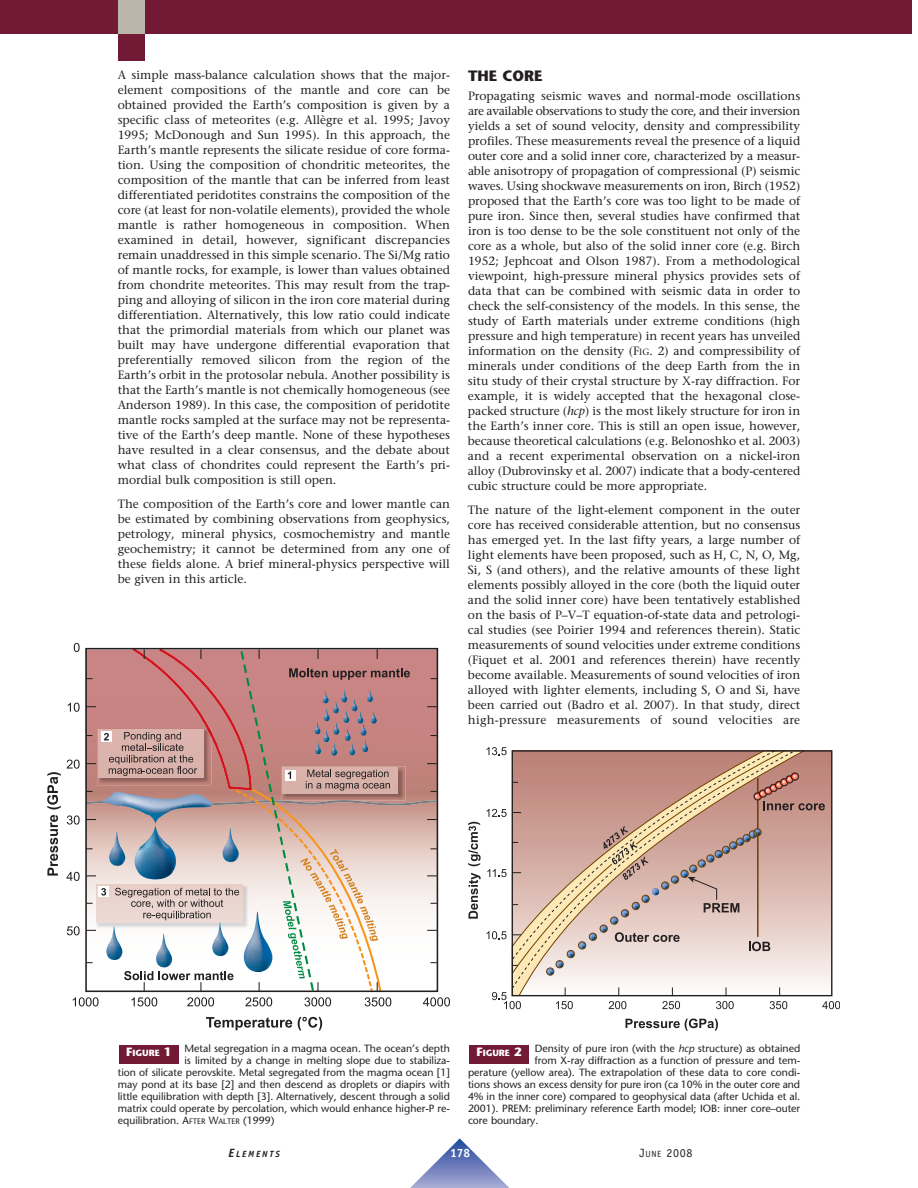
<style>
.page{position:relative;width:918px;height:1188px;background:#fff}
.page>*{position:absolute;margin:0;border:0;box-sizing:border-box;transform-origin:0 0}
.t1{font:700 15px "Stone Sans";color:#231f20}
.t2{font:12px/15px "Stone Serif";color:#231f20;text-align:justify}
.t3{font:12px "Officina Sans";color:#231f20}
.t4{font:700 12px "Officina Sans";color:#fff}
.t5{font:10.5px/12px "Stone Sans";color:#231f20;text-align:justify}
.t6{font:700 9px "Stone Sans";color:#fff}
.t7{font:italic 700 9px "Officina Sans";letter-spacing:.2em;color:#231f20}
.s1{font-size:9px}
.s2{font-style:italic}
.s3{font-size:12px}
.s4{font-size:7.8px}
</style>
<div class="page">
<svg style="left:410px;top:1138px;width:99px;height:50px"></svg>
<div style="left:0;top:0;width:911px;height:34px;background:#721935"></div>
<div style="left:118px;top:0;width:27px;height:34px;background:#bab6a9"></div>
<div style="left:118px;top:34px;width:27px;height:27px;background:#721935"></div>
<div style="left:470px;top:1046px;width:59px;height:18px;background:#721935"></div>
<div style="left:119px;top:1046px;width:59px;height:18px;background:#721935"></div>
<div style="left:511px;top:975px;width:285px;height:14px;background:#f9f3f2"></div>
<svg style="left:556px;top:987px;width:17px;height:22px"></svg>
<svg style="left:609px;top:987px;width:17px;height:22px"></svg>
<svg style="left:662px;top:987px;width:18px;height:22px"></svg>
<svg style="left:716px;top:987px;width:18px;height:22px"></svg>
<svg style="left:770px;top:987px;width:17px;height:22px"></svg>
<svg style="left:822px;top:1001px;width:18px;height:8px"></svg>
<svg style="left:626px;top:1019px;width:92px;height:12px"></svg>
<svg style="left:469px;top:873px;width:12px;height:46px"></svg>
<svg style="left:492px;top:992px;width:29px;height:17px"></svg>
<svg style="left:487px;top:747px;width:338px;height:228px;background:#d3b4a8"></svg>
<svg style="left:468px;top:822px;width:13px;height:44px"></svg>
<svg style="left:206px;top:1017px;width:86px;height:13px"></svg>
<svg style="left:298px;top:1017px;width:24px;height:14px"></svg>
<svg style="left:47px;top:643px;width:403px;height:363px"></svg>
<p class="t2" style="left:118px;top:68px;width:334px">A simple mass-balance calculation shows that the major&shy;element compositions of the mantle and core can be obtained provided the Earth’s composition is given by a specific class of meteorites (e.g. Allègre et al. 1995; Javoy 1995; McDonough and Sun 1995). In this approach, the Earth’s mantle represents the silicate residue of core forma&shy;tion. Using the composition of chondritic meteorites, the composition of the mantle that can be inferred from least differentiated peridotites constrains the composition of the core (at least for non-volatile elements), provided the whole mantle is rather homogeneous in composition. When examined in detail, however, significant discrepancies remain unaddressed in this simple scenario. The Si/Mg ratio of mantle rocks, for example, is lower than values obtained from chondrite meteorites. This may result from the trap&shy;ping and alloying of silicon in the iron core material during differentiation. Alternatively, this low ratio could indicate that the primordial materials from which our planet was built may have undergone differential evaporation that preferentially removed silicon from the region of the Earth’s orbit in the protosolar nebula. Another possibility is that the Earth’s mantle is not chemically homogeneous (see Anderson 1989). In this case, the composition of peridotite mantle rocks sampled at the surface may not be representa&shy;tive of the Earth’s deep mantle. None of these hypotheses have resulted in a clear consensus, and the debate about what class of chondrites could represent the Earth’s pri&shy;mordial bulk composition is still open.</p>
<p class="t2" style="left:118px;top:497px;width:334px">The composition of the Earth’s core and lower mantle can be estimated by combining observations from geophysics, petrology, mineral physics, cosmochemistry and mantle geochemistry; it cannot be determined from any one of these fields alone. A brief mineral-physics perspective will be given in this article.</p>
<p class="t1" style="left:468px;top:70px;width:76px">THE CORE</p>
<p class="t2" style="left:468px;top:90px;width:334px">Propagating seismic waves and normal-mode oscillations are available observations to study the core, and their inversion yields a set of sound velocity, density and compressibility profiles. These measurements reveal the presence of a liquid outer core and a solid inner core, characterized by a measur&shy;able anisotropy of propagation of compressional (P) seismic waves. Using shockwave measurements on iron, Birch (1952) proposed that the Earth’s core was too light to be made of pure iron. Since then, several studies have confirmed that iron is too dense to be the sole constituent not only of the core as a whole, but also of the solid inner core (e.g. Birch 1952; Jephcoat and Olson 1987). From a methodological viewpoint, high-pressure mineral physics provides sets of data that can be combined with seismic data in order to check the self-consistency of the models. In this sense, the study of Earth materials under extreme conditions (high pressure and high temperature) in recent years has unveiled information on the density (F<span class="s1">IG</span>. 2) and compressibility of minerals under conditions of the deep Earth from the in situ study of their crystal structure by X-ray diffraction. For example, it is widely accepted that the hexagonal close&shy;packed structure (<span class="s2">hcp</span>) is the most likely structure for iron in the Earth’s inner core. This is still an open issue, however, because theoretical calculations (e.g. Belonoshko et al. 2003) and a recent experimental observation on a nickel-iron alloy (Dubrovinsky et al. 2007) indicate that a body-centered cubic structure could be more appropriate.</p>
<p class="t2" style="left:468px;top:504px;width:334px">The nature of the light-element component in the outer core has received considerable attention, but no consensus has emerged yet. In the last fifty years, a large number of light elements have been proposed, such as H, C, N, O, Mg, Si, S (and others), and the relative amounts of these light elements possibly alloyed in the core (both the liquid outer and the solid inner core) have been tentatively established on the basis of P–V–T equation-of-state data and petrologi&shy;cal studies (see Poirier 1994 and references therein). Static measurements of sound velocities under extreme conditions (Fiquet et al. 2001 and references therein) have recently become available. Measurements of sound velocities of iron alloyed with lighter elements, including S, O and Si, have been carried out (Badro et al. 2007). In that study, direct high-pressure measurements of sound velocities are</p>
<p class="t5" style="left:184px;top:1043px;width:267px">Metal segregation in a magma ocean. The ocean’s depth</p>
<p class="t6" style="left:477px;top:1049px;width:47px"><span class="s3">F</span>IGURE <span class="s3">2</span></p>
<p class="t5" style="left:118px;top:1055px;width:334px;text-indent:67px">is limited by a change in melting slope due to stabiliza&shy;tion of silicate perovskite. Metal segregated from the magma ocean [1] may pond at its base [2] and then descend as droplets or diapirs with little equilibration with depth [3]. Alternatively, descent through a solid matrix could operate by percolation, which would enhance higher-P re&shy;equilibration. A<span class="s4">FTER</span> W<span class="s4">ALTER</span> (1999)</p>
<p class="t5" style="left:535px;top:1043px;width:267px">Density of pure iron (with the <span class="s2">hcp</span> structure) as obtained</p>
<p class="t5" style="left:535px;top:1055px;width:267px">from X-ray diffraction as a function of pressure and tem-</p>
<p class="t5" style="left:468px;top:1067px;width:334px">perature (yellow area). The extrapolation of these data to core condi-</p>
<p class="t5" style="left:468px;top:1079px;width:334px">tions shows an excess density for pure iron (ca 10% in the outer core and</p>
<p class="t5" style="left:468px;top:1091px;width:334px">4% in the inner core) compared to geophysical data (after Uchida et al.</p>
<p class="t5" style="left:468px;top:1103px;width:334px">2001). PREM: preliminary reference Earth model; IOB: inner core–outer</p>
<p class="t5" style="left:468px;top:1115px;width:72px">core boundary.</p>
<p class="t6" style="left:126px;top:1049px;width:47px"><span class="s3">F</span>IGURE <span class="s3">1</span></p>
<p class="t7" style="left:229px;top:1150px;width:53px"><span class="s3">E</span>LEMENTS</p>
<p class="t3" style="left:640px;top:1148px;width:54px">J<span class="s1">UNE</span> 2008</p>
<p class="t4" style="left:450px;top:1148px;width:22px">178</p>
</div>
